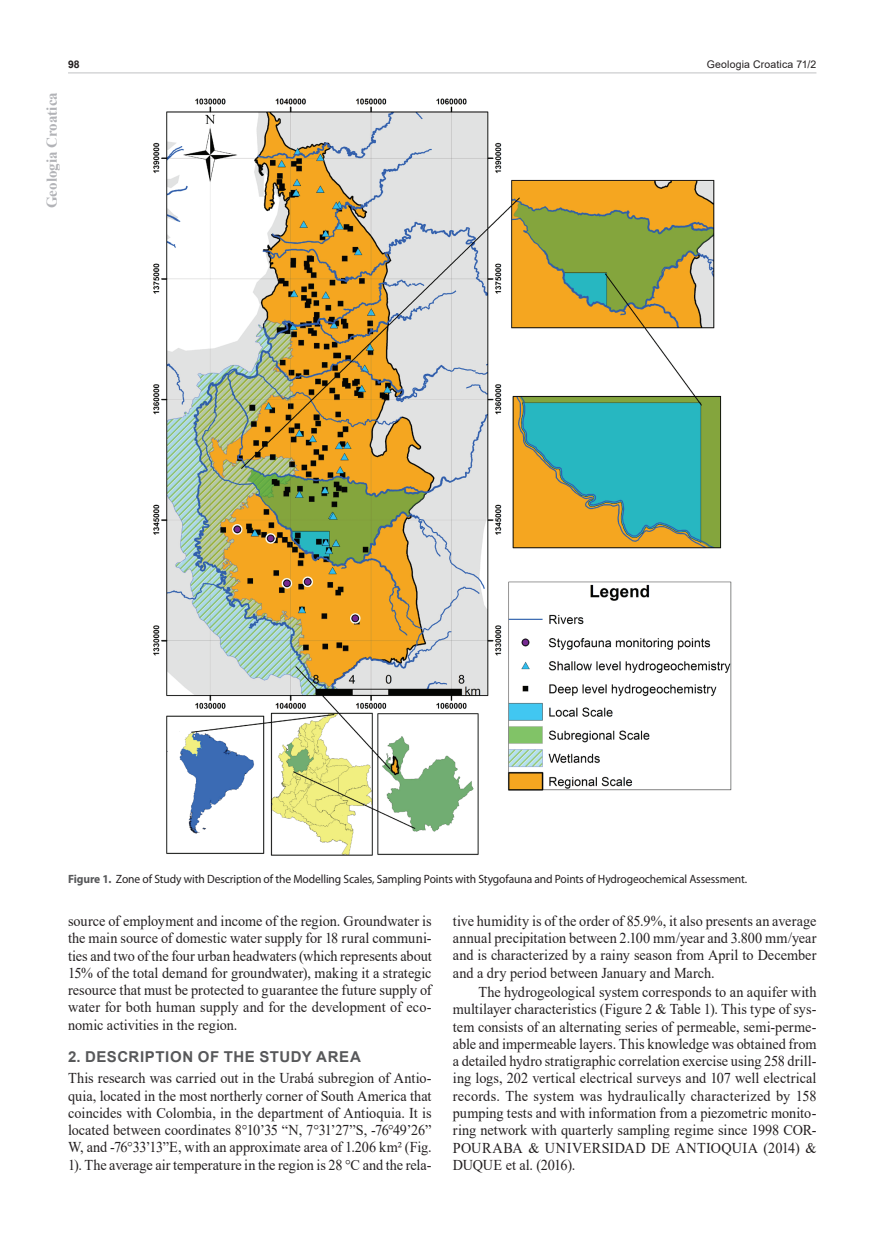
<style>
.page{position:relative;width:893px;height:1234px;background:#fff}
.page>*{position:absolute;margin:0;border:0;box-sizing:border-box;transform-origin:0 0}
.t1{font:15px/17.2px "Times New Roman";color:#231f20;text-align:justify;scale:.95 1}
.t2{font:700 15px "Arial";letter-spacing:.04em;color:#57585a}
.t3{font:700 15px "Times New Roman";color:#b2b3b7}
.t4{font:12px "Myriad Pro";letter-spacing:-.01em;color:#231f20;scale:.96 1}
.t5{font:10.5px "Arial";letter-spacing:.015em;color:#231f20}
.t6{font:700 10.5px "Arial";color:#231f20}
.s1{font-weight:700;color:#57585a}
</style>
<div class="page">
<hr style="left:68px;top:72px;width:748px;height:1px;background:#c7c8ca">
<img style="left:153px;top:98px;width:579px;height:758px">
<p class="t6" style="left:68px;top:57px;width:13px">98</p>
<p class="t5" style="left:707px;top:57px;width:111px">Geologia Croatica 71/2</p>
<p class="t3" style="left:41px;top:208px;width:118px;rotate:-90deg">Geologia Croatica</p>
<p class="t4" style="left:68px;top:871px;width:709px"><span class="s1">Figure 1.</span> Zone of Study with Description of the Modelling Scales, Sampling Points with Stygofauna and Points of Hydrogeochemical Assessment.</p>
<p class="t1" style="left:68px;top:911px;width:384px">source of employment and income of the region. Groundwater is the main source of domestic water supply for 18 rural communi&shy;ties and two of the four urban headwaters (which represents about 15% of the total demand for groundwater), making it a strategic resource that must be protected to guarantee the future supply of water for both human supply and for the development of eco&shy;nomic activities in the region.</p>
<p class="t2" style="left:68px;top:1045px;width:294px">2. DESCRIPTION OF THE STUDY AREA</p>
<p class="t1" style="left:68px;top:1068px;width:384px">This research was carried out in the Urabá subregion of Antio&shy;quia, located in the most northerly corner of South America that coincides with Colombia, in the department of Antioquia. It is located between coordinates 8°10’35 “N, 7°31’27”S, -76°49’26” W, and -76°33’13”E, with an approximate area of 1.206 km² (Fig.<br>1). The average air temperature in the region is 28 °C and the rela-</p>
<p class="t1" style="left:453px;top:911px;width:384px">tive humidity is of the order of 85.9%, it also presents an average annual precipitation between 2.100 mm/year and 3.800 mm/year and is characterized by a rainy season from April to December and a dry period between January and March.</p>
<p class="t1" style="left:453px;top:982px;width:384px;text-indent:26px">The hydrogeological system corresponds to an aquifer with multilayer characteristics (Figure 2 &amp; Table 1). This type of sys&shy;tem consists of an alternating series of permeable, semi-perme&shy;able and impermeable layers. This knowledge was obtained from a detailed hydro stratigraphic correlation exercise using 258 drill&shy;ing logs, 202 vertical electrical surveys and 107 well electrical records. The system was hydraulically characterized by 158 pumping tests and with information from a piezometric monito&shy;ring network with quarterly sampling regime since 1998 COR-POURABA &amp; UNIVERSIDAD DE ANTIOQUIA (2014) &amp; DUQUE et al. (2016).</p>
</div>
